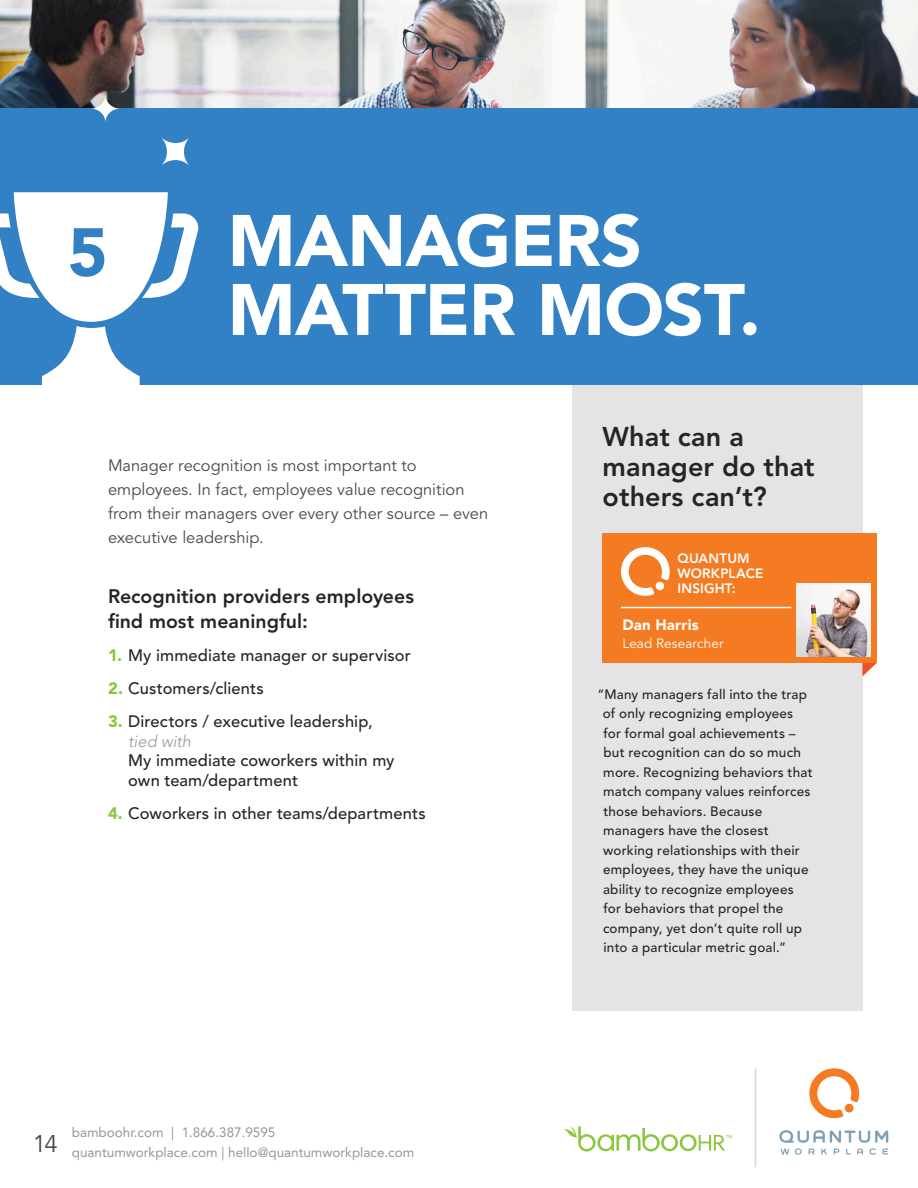
<style>
.page{position:relative;width:918px;height:1188px;background:#fff}
.page>*{position:absolute;margin:0;border:0;box-sizing:border-box;transform-origin:0 0}
.t1{font:900 72px/69px "Avenir LT Std";letter-spacing:-.01em;color:#fff}
.Number{font:900 67.5px "Avenir LT Std";color:#3281c4}
.t2{font:800 27px/30px "Avenir LT Std";letter-spacing:.005em;color:#242524}
.t3{font:800 19.5px/25.5px "Avenir LT Std";color:#242524}
.t4{font:500 16.5px/19.5px "Avenir LT Std";letter-spacing:.005em;color:#242524}
.Copy{font:16.5px/24px "Avenir LT Std";color:#484948}
.Quote_Credit{font:900 15px "Avenir LT Std";letter-spacing:.01em;color:#fff}
.t5{font:500 13.5px/19.5px "Avenir LT Std";letter-spacing:.015em;color:#242524}
.t6{font:13.5px/19.5px "Avenir LT Std";color:#969697}
.t7{font:800 13.5px/15px "Avenir LT Std";letter-spacing:.01em;color:#fff}
.Quote_Credit-2{font:13.5px "Avenir LT Std";letter-spacing:.01em;color:#fff}
.s1{font-weight:900;color:#8bc63e}
.s2{font-weight:300;font-style:italic;color:#969697}
</style>
<div class="page">
<div style="left:572px;top:374px;width:290px;height:637px;background:#e5e4e4"></div>
<div style="left:0;top:0;width:918px;height:384px;background:#3281c4"></div>
<div style="left:603px;top:533px;width:274px;height:130px;background:#f47b21"></div>
<svg style="left:621px;top:547px;width:49px;height:49px"></svg>
<hr style="left:621px;top:607px;width:170px;height:1px;background:#fff">
<svg style="left:862px;top:663px;width:15px;height:14px"></svg>
<img style="left:797px;top:583px;width:74px;height:74px">
<svg style="left:0;top:192px;width:198px;height:193px"></svg>
<img style="left:0;top:0;width:918px;height:108px">
<svg style="left:161px;top:137px;width:29px;height:29px"></svg>
<svg style="left:91px;top:94px;width:29px;height:29px"></svg>
<svg style="left:564px;top:1126px;width:168px;height:25px"></svg>
<svg style="left:809px;top:1068px;width:50px;height:50px"></svg>
<svg style="left:779px;top:1130px;width:109px;height:25px"></svg>
<hr style="left:755px;top:1068px;width:1px;height:99px;background:#969697">
<p class="Number" style="left:68px;top:212px;width:41px">5</p>
<h2 class="t1" style="left:228px;top:206px;width:534px">MANAGERS<br>MATTER MOST.</h2>
<p class="Copy" style="left:108px;top:454px;width:382px">Manager recognition is most important to employees. In fact, employees value recognition from their managers over every other source – even executive leadership.</p>
<h5 class="t3" style="left:108px;top:583px;width:308px">Recognition providers employees find most meaningful:</h5>
<p class="t4" style="left:108px;top:646px;width:304px"><span class="s1">1.</span> My immediate manager or supervisor</p>
<p class="t4" style="left:108px;top:679px;width:157px"><span class="s1">2.</span> Customers/clients</p>
<p class="t4" style="left:128px;top:712px;width:268px;text-indent:-20px"><span class="s1">3.</span> Directors / executive leadership, <span class="s2">tied with<br></span>My immediate coworkers within my own team/department</p>
<p class="t4" style="left:108px;top:804px;width:319px"><span class="s1">4.</span> Coworkers in other teams/departments</p>
<p class="t6" style="left:33px;top:1123px;width:383px;text-indent:39px">bamboohr.com | 1.866.387.9595<br><sup>14</sup> quantumworkplace.com | hello@quantumworkplace.com</p>
<h4 class="t2" style="left:603px;top:421px;width:214px">What can a manager do that others can’t?</h4>
<h4 class="t7" style="left:678px;top:551px;width:87px">QUANTUM<br>WORKPLACE<br>INSIGHT:</h4>
<p class="Quote_Credit" style="left:622px;top:616px;width:78px">Dan Harris</p>
<p class="Quote_Credit-2" style="left:622px;top:636px;width:103px">Lead Researcher</p>
<p class="t5" style="left:603px;top:685px;width:211px;text-indent:-5px">“Many managers fall into the trap of only recognizing employees for formal goal achievements – but recognition can do so much more. Recognizing behaviors that match company values reinforces those behaviors. Because managers have the closest working relationships with their employees, they have the unique ability to recognize employees for behaviors that propel the company, yet don’t quite roll up into a particular metric goal.”</p>
</div>
